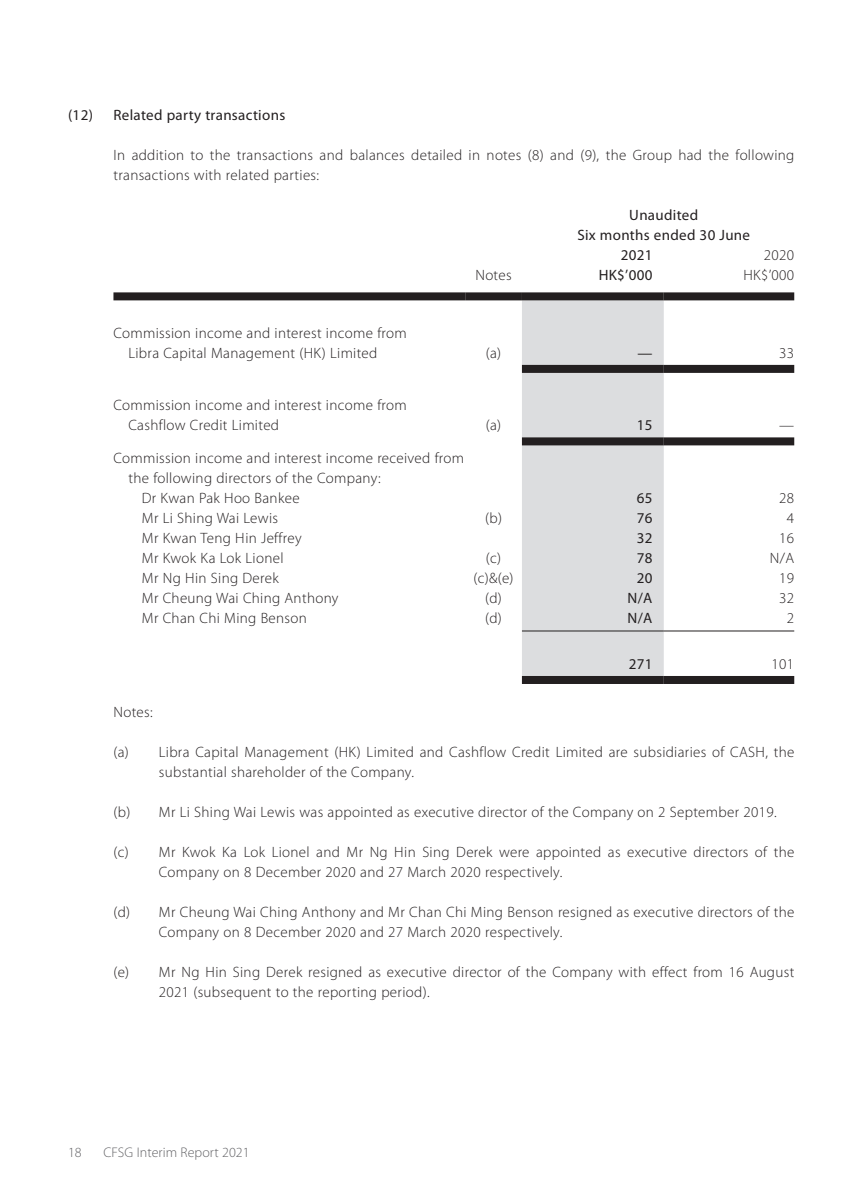
<style>
.page{position:relative;width:851px;height:1191px;background:#fff}
.page>*{position:absolute;margin:0;border:0;box-sizing:border-box;transform-origin:0 0}
.t1{font:300 15px/20px "Myriad Pro";letter-spacing:.02em;color:#231f20}
.t2{font:15px "Myriad Pro";letter-spacing:.02em;color:#231f20}
.t3{font:300 14px "Myriad Pro";color:#636366}
</style>
<div class="page">
<div style="left:522px;top:300px;width:141px;height:376px;background:#dcdddf"></div>
<div style="left:113px;top:292px;width:352px;height:8px;background:#231f20"></div>
<div style="left:465px;top:292px;width:57px;height:8px;background:#231f20"></div>
<div style="left:522px;top:292px;width:141px;height:8px;background:#231f20"></div>
<div style="left:663px;top:292px;width:131px;height:8px;background:#231f20"></div>
<div style="left:522px;top:365px;width:141px;height:8px;background:#231f20"></div>
<div style="left:663px;top:365px;width:131px;height:8px;background:#231f20"></div>
<div style="left:522px;top:437px;width:141px;height:8px;background:#231f20"></div>
<div style="left:663px;top:437px;width:131px;height:8px;background:#231f20"></div>
<hr style="left:522px;top:630px;width:141px;height:1px;background:#231f20">
<hr style="left:663px;top:630px;width:131px;height:1px;background:#231f20">
<div style="left:522px;top:676px;width:141px;height:8px;background:#231f20"></div>
<div style="left:663px;top:676px;width:131px;height:8px;background:#231f20"></div>
<p class="t2" style="left:68px;top:106px;width:219px">(12) Related party transactions</p>
<p class="t1" style="left:113px;top:145px;width:682px">In addition to the transactions and balances detailed in notes (8) and (9), the Group had the following transactions with related parties:</p>
<p class="t2" style="left:629px;top:206px;width:70px">Unaudited</p>
<p class="t2" style="left:577px;top:226px;width:174px">Six months ended 30 June</p>
<p class="t2" style="left:620px;top:246px;width:33px">2021</p>
<p class="t1" style="left:763px;top:245px;width:32px">2020</p>
<p class="t1" style="left:475px;top:265px;width:38px">Notes</p>
<p class="t2" style="left:598px;top:266px;width:55px">HK$’000</p>
<p class="t1" style="left:743px;top:265px;width:52px">HK$’000</p>
<p class="t1" style="left:128px;top:323px;width:280px;text-indent:-15px">Commission income and interest income from<br>Libra Capital Management (HK) Limited</p>
<p class="t1" style="left:128px;top:395px;width:280px;text-indent:-15px">Commission income and interest income from<br>Cashflow Credit Limited</p>
<p class="t1" style="left:486px;top:343px;width:17px">(a)</p>
<p class="t2" style="left:637px;top:344px;width:16px">—</p>
<p class="t1" style="left:779px;top:343px;width:16px">33</p>
<p class="t1" style="left:486px;top:415px;width:17px">(a)</p>
<p class="t2" style="left:636px;top:416px;width:17px">15</p>
<p class="t1" style="left:779px;top:415px;width:16px">—</p>
<p class="t1" style="left:113px;top:448px;width:352px">Commission income and interest income received from</p>
<p class="t1" style="left:128px;top:468px;width:254px">the following directors of the Company:</p>
<p class="t1" style="left:142px;top:488px;width:159px">Dr Kwan Pak Hoo Bankee</p>
<p class="t2" style="left:636px;top:489px;width:17px">65</p>
<p class="t1" style="left:779px;top:488px;width:16px">28</p>
<p class="t1" style="left:142px;top:508px;width:138px">Mr Li Shing Wai Lewis</p>
<p class="t1" style="left:485px;top:508px;width:18px">(b)</p>
<p class="t2" style="left:636px;top:508px;width:17px">76</p>
<p class="t1" style="left:786px;top:508px;width:9px">4</p>
<p class="t1" style="left:142px;top:528px;width:161px">Mr Kwan Teng Hin Jeffrey</p>
<p class="t2" style="left:636px;top:528px;width:17px">32</p>
<p class="t1" style="left:779px;top:528px;width:16px">16</p>
<p class="t1" style="left:142px;top:548px;width:143px">Mr Kwok Ka Lok Lionel</p>
<p class="t1" style="left:486px;top:548px;width:17px">(c)</p>
<p class="t2" style="left:636px;top:548px;width:17px">78</p>
<p class="t1" style="left:769px;top:548px;width:26px">N/A</p>
<p class="t1" style="left:142px;top:568px;width:138px">Mr Ng Hin Sing Derek</p>
<p class="t1" style="left:473px;top:568px;width:42px">(c)&amp;(e)</p>
<p class="t2" style="left:636px;top:568px;width:17px">20</p>
<p class="t1" style="left:779px;top:568px;width:16px">19</p>
<p class="t1" style="left:142px;top:588px;width:198px">Mr Cheung Wai Ching Anthony</p>
<p class="t1" style="left:485px;top:588px;width:18px">(d)</p>
<p class="t2" style="left:627px;top:588px;width:26px">N/A</p>
<p class="t1" style="left:779px;top:588px;width:16px">32</p>
<p class="t1" style="left:142px;top:608px;width:167px">Mr Chan Chi Ming Benson</p>
<p class="t1" style="left:485px;top:608px;width:18px">(d)</p>
<p class="t2" style="left:627px;top:608px;width:26px">N/A</p>
<p class="t1" style="left:786px;top:608px;width:9px">2</p>
<p class="t2" style="left:628px;top:655px;width:25px">271</p>
<p class="t1" style="left:771px;top:654px;width:24px">101</p>
<p class="t1" style="left:113px;top:701px;width:41px">Notes:</p>
<p class="t1" style="left:159px;top:741px;width:637px;text-indent:-45px">(a) Libra Capital Management (HK) Limited and Cashflow Credit Limited are subsidiaries of CASH, the substantial shareholder of the Company.</p>
<p class="t1" style="left:113px;top:801px;width:664px">(b) Mr Li Shing Wai Lewis was appointed as executive director of the Company on 2 September 2019.</p>
<p class="t1" style="left:159px;top:841px;width:637px;text-indent:-45px">(c) Mr Kwok Ka Lok Lionel and Mr Ng Hin Sing Derek were appointed as executive directors of the<br>Company on 8 December 2020 and 27 March 2020 respectively.</p>
<p class="t1" style="left:159px;top:901px;width:637px;text-indent:-45px">(d) Mr Cheung Wai Ching Anthony and Mr Chan Chi Ming Benson resigned as executive directors of the<br>Company on 8 December 2020 and 27 March 2020 respectively.</p>
<p class="t1" style="left:159px;top:961px;width:637px;text-indent:-45px">(e) Mr Ng Hin Sing Derek resigned as executive director of the Company with effect from 16 August<br>2021 (subsequent to the reporting period).</p>
<p class="t3" style="left:68px;top:1144px;width:15px">18</p>
<p class="t3" style="left:103px;top:1144px;width:148px">CFSG Interim Report 2021</p>
</div>
